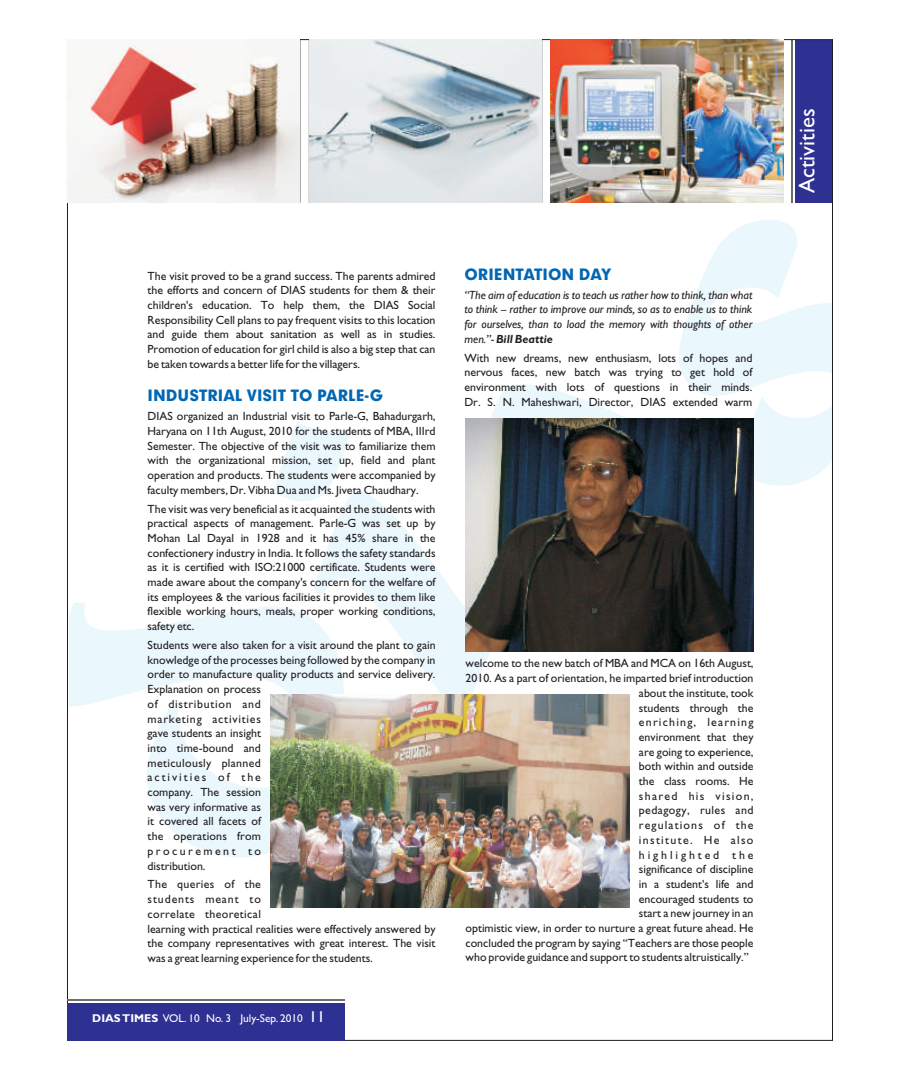
<style>
.page{position:relative;width:900px;height:1080px;background:#fff}
.page>*{position:absolute;margin:0;border:0;box-sizing:border-box;transform-origin:0 0}
.t1{font:22.75px "Gill Sans";color:#fff}
.t2{font:900 15px "Geometrix";color:#0166b3}
.t3{font:11.88px/14.8px "Gill Sans";color:#231f20;text-align:justify}
.t4{font:italic 11.88px/14.8px "Gill Sans";color:#231f20;text-align:justify}
.t5{font:11.88px "Gill Sans";letter-spacing:.11em;color:#231f20}
.t6{font:11.88px "Gill Sans";letter-spacing:.105em;color:#231f20}
.t7{font:11.88px "Gill Sans";letter-spacing:.035em;color:#231f20}
.t8{font:11.88px "Gill Sans";letter-spacing:.095em;color:#231f20}
.t9{font:11.88px "Gill Sans";letter-spacing:.245em;color:#231f20}
.t10{font:11.38px "Gill Sans";color:#fff}
.s1{font-weight:700}
.s2{font-size:15.75px}
</style>
<div class="page">
<div style="left:795px;top:40px;width:37px;height:163px;background:#2e3092"></div>
<hr style="left:791px;top:40px;width:1px;height:163px;background:#6c6d70">
<svg style="left:69px;top:220px;width:762px;height:638px"></svg>
<hr style="left:67px;top:999px;width:278px;height:1px;background:#6c6d70">
<div style="left:67px;top:1003px;width:278px;height:37px;background:#2e3092"></div>
<img style="left:270px;top:694px;width:360px;height:213px">
<img style="left:309px;top:40px;width:233px;height:162px">
<img style="left:67px;top:45px;width:233px;height:157px">
<img style="left:551px;top:40px;width:232px;height:162px">
<img style="left:465px;top:418px;width:289px;height:233px">
<p class="t3" style="left:148px;top:270px;width:290px">The visit proved to be a grand success. The parents admired the efforts and concern of DIAS students for them &amp; their children's education. To help them, the DIAS Social Responsibility Cell plans to pay frequent visits to this location and guide them about sanitation as well as in studies.<br>Promotion of education for girl child is also a big step that can be taken towards a better life for the villagers.</p>
<p class="t2" style="left:148px;top:389px;width:237px">INDUSTRIAL VISIT TO PARLE-G</p>
<p class="t3" style="left:148px;top:410px;width:290px">DIAS organized an Industrial visit to Parle-G, Bahadurgarh, Haryana on 11th August, 2010 for the students of MBA, IIIrd Semester. The objective of the visit was to familiarize them with the organizational mission, set up, field and plant operation and products. The students were accompanied by faculty members, Dr. Vibha Dua and Ms. Jiveta Chaudhary.</p>
<p class="t3" style="left:148px;top:503px;width:290px">The visit was very beneficial as it acquainted the students with practical aspects of management. Parle-G was set up by Mohan Lal Dayal in 1928 and it has 45% share in the confectionery industry in India. It follows the safety standards as it is certified with ISO:21000 certificate. Students were made aware about the company's concern for the welfare of its employees &amp; the various facilities it provides to them like flexible working hours, meals, proper working conditions, safety etc.</p>
<p class="t3" style="left:148px;top:639px;width:290px;text-align:left">Students were also taken for a visit around the plant to gain knowledge of the processes being followed by the company in order to manufacture quality products and service delivery.<br>Explanation on process<br>of distribution and<br>marketing activities<br>gave students an insight<br>into time-bound and<br>meticulously planned<br>activities of the<br>company. The session<br>was very informative as<br>it covered all facets of<br>the operations from<br>procurement to<br>distribution.</p>
<p class="t3" style="left:148px;top:878px;width:289px;text-align:left">The queries of the<br>students meant to<br>correlate theoretical<br>learning with practical realities were effectively answered by the company representatives with great interest. The visit was a great learning experience for the students.</p>
<p class="t10" style="left:92px;top:1015px;width:234px"><span class="s1">DIAS TIMES</span> VOL. 10 No. 3 July-Sep. 2010 <span class="s2">11</span></p>
<p class="t2" style="left:464px;top:269px;width:148px">ORIENTATION DAY</p>
<p class="t4" style="left:464px;top:289px;width:289px">“The aim of education is to teach us rather how to think, than what to think – rather to improve our minds, so as to enable us to think for ourselves, than to load the memory with thoughts of other men.”- <span class="s1">Bill Beattie</span></p>
<p class="t3" style="left:464px;top:352px;width:290px">With new dreams, new enthusiasm, lots of hopes and nervous faces, new batch was trying to get hold of environment with lots of questions in their minds.<br>Dr. S. N. Maheshwari, Director, DIAS extended warm</p>
<p class="t3" style="left:466px;top:657px;width:289px">welcome to the new batch of MBA and MCA on 16th August,</p>
<p class="t3" style="left:466px;top:672px;width:289px">2010. As a part of orientation, he imparted brief introduction</p>
<p class="t3" style="left:639px;top:687px;width:116px">about the institute, took</p>
<p class="t3" style="left:639px;top:701px;width:116px">students through the</p>
<p class="t6" style="left:639px;top:718px;width:116px">enriching, learning</p>
<p class="t3" style="left:639px;top:731px;width:116px">environment that they</p>
<p class="t3" style="left:639px;top:746px;width:116px">are going to experience,</p>
<p class="t3" style="left:639px;top:760px;width:116px">both within and outside</p>
<p class="t3" style="left:639px;top:775px;width:116px">the class rooms. He</p>
<p class="t5" style="left:639px;top:792px;width:116px">shared his vision,</p>
<p class="t7" style="left:639px;top:806px;width:116px">pedagogy, rules and</p>
<p class="t8" style="left:639px;top:821px;width:116px">regulations of the</p>
<p class="t5" style="left:639px;top:836px;width:116px">institute. He also</p>
<p class="t9" style="left:639px;top:850px;width:116px">highlighted the</p>
<p class="t3" style="left:639px;top:863px;width:116px">significance of discipline</p>
<p class="t3" style="left:639px;top:878px;width:116px">in a student's life and</p>
<p class="t3" style="left:639px;top:893px;width:116px">encouraged students to</p>
<p class="t3" style="left:639px;top:907px;width:116px">start a new journey in an</p>
<p class="t3" style="left:466px;top:922px;width:289px">optimistic view, in order to nurture a great future ahead. He</p>
<p class="t3" style="left:466px;top:937px;width:289px">concluded the program by saying “Teachers are those people</p>
<p class="t3" style="left:466px;top:951px;width:285px">who provide guidance and support to students altruistically.”</p>
<h1 class="t1" style="left:799px;top:193px;width:86px;rotate:-90deg">Activities</h1>
</div>
